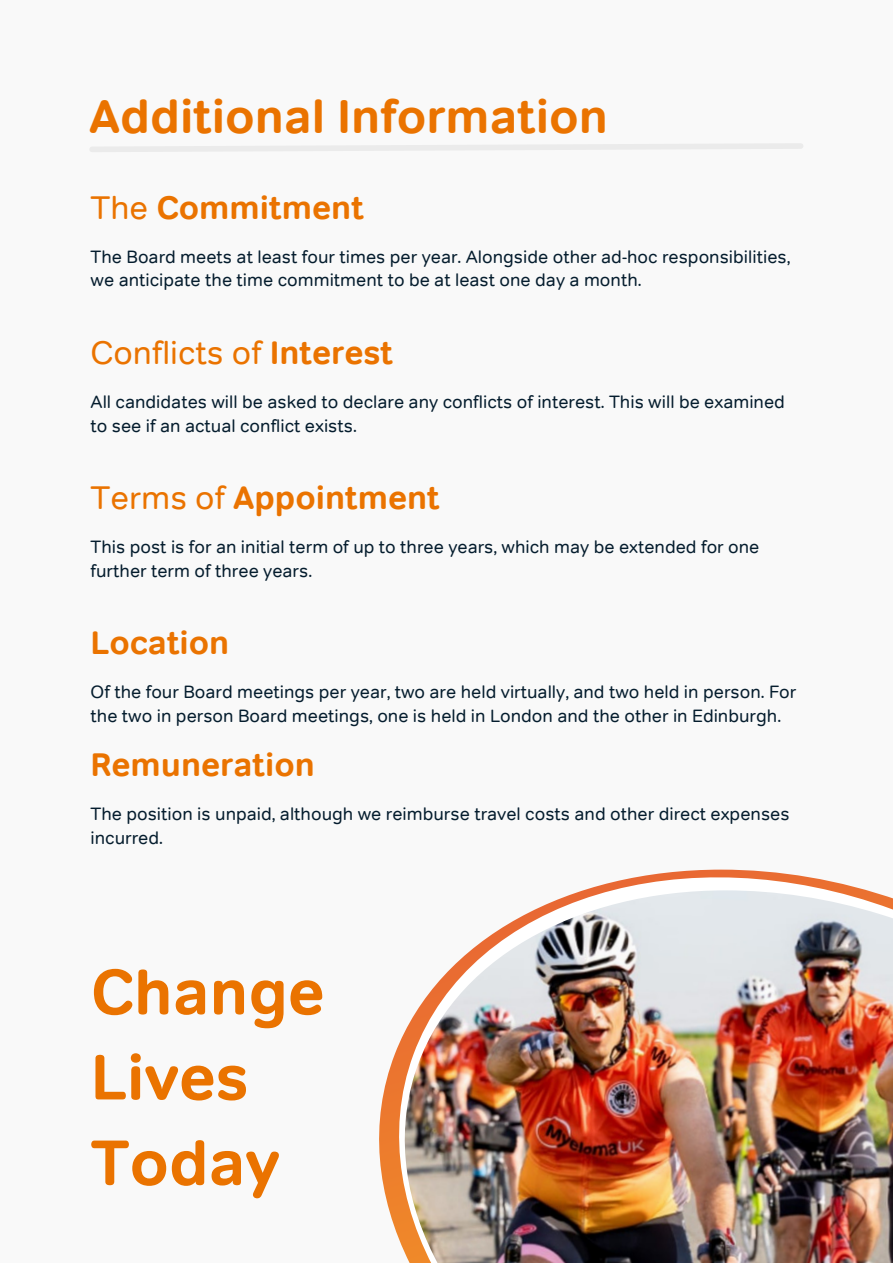
<style>
.page{position:relative;width:893px;height:1264px;background:#fff}
.page>*{position:absolute;margin:0;border:0;box-sizing:border-box;transform-origin:0 0}
.t1{font:700 63.6px/85.3px "Tondo Trial";color:#ea7300}
.t2{font:700 48px "Tondo Trial";color:#ea7300}
.t3{font:700 33px "Tondo Trial";color:#ea7300}
.t4{font:33px "Tondo Trial";color:#ea7300}
.t5{font:18px/23.5px "Tondo Trial";color:#051d2e}
.s1{font-weight:400}
.s2{font-weight:700}
</style>
<div class="page">
<div style="left:0;top:0;width:892px;height:1262px;background:#f9f9f9"></div>
<svg style="left:90px;top:143px;width:713px;height:9px"></svg>
<svg style="left:379px;top:869px;width:487px;height:359px"></svg>
<img style="left:395px;top:890px;width:497px;height:372px">
<p class="t2" style="left:89px;top:87px;width:520px">Additional Information</p>
<p class="t3" style="left:91px;top:187px;width:275px"><span class="s1">The</span> Commitment</p>
<p class="t5" style="left:91px;top:245px;width:701px">The Board meets at least four times per year. Alongside other ad-hoc responsibilities, we anticipate the time commitment to be at least one day a month.</p>
<p class="t4" style="left:91px;top:332px;width:304px">Conflicts of <span class="s2">Interest</span></p>
<p class="t5" style="left:91px;top:390px;width:696px">All candidates will be asked to declare any conflicts of interest. This will be examined to see if an actual conflict exists.</p>
<p class="t3" style="left:91px;top:477px;width:351px"><span class="s1">Terms of</span> Appointment</p>
<p class="t5" style="left:91px;top:535px;width:670px">This post is for an initial term of up to three years, which may be extended for one further term of three years.</p>
<p class="t3" style="left:91px;top:622px;width:140px">Location</p>
<p class="t5" style="left:91px;top:680px;width:707px">Of the four Board meetings per year, two are held virtually, and two held in person. For the two in person Board meetings, one is held in London and the other in Edinburgh.</p>
<p class="t3" style="left:91px;top:744px;width:226px">Remuneration</p>
<p class="t5" style="left:91px;top:802px;width:700px">The position is unpaid, although we reimburse travel costs and other direct expenses incurred.</p>
<p class="t1" style="left:91px;top:949px;width:235px">Change<br>Lives</p>
<p class="t1" style="left:91px;top:1119px;width:191px">Today</p>
</div>
